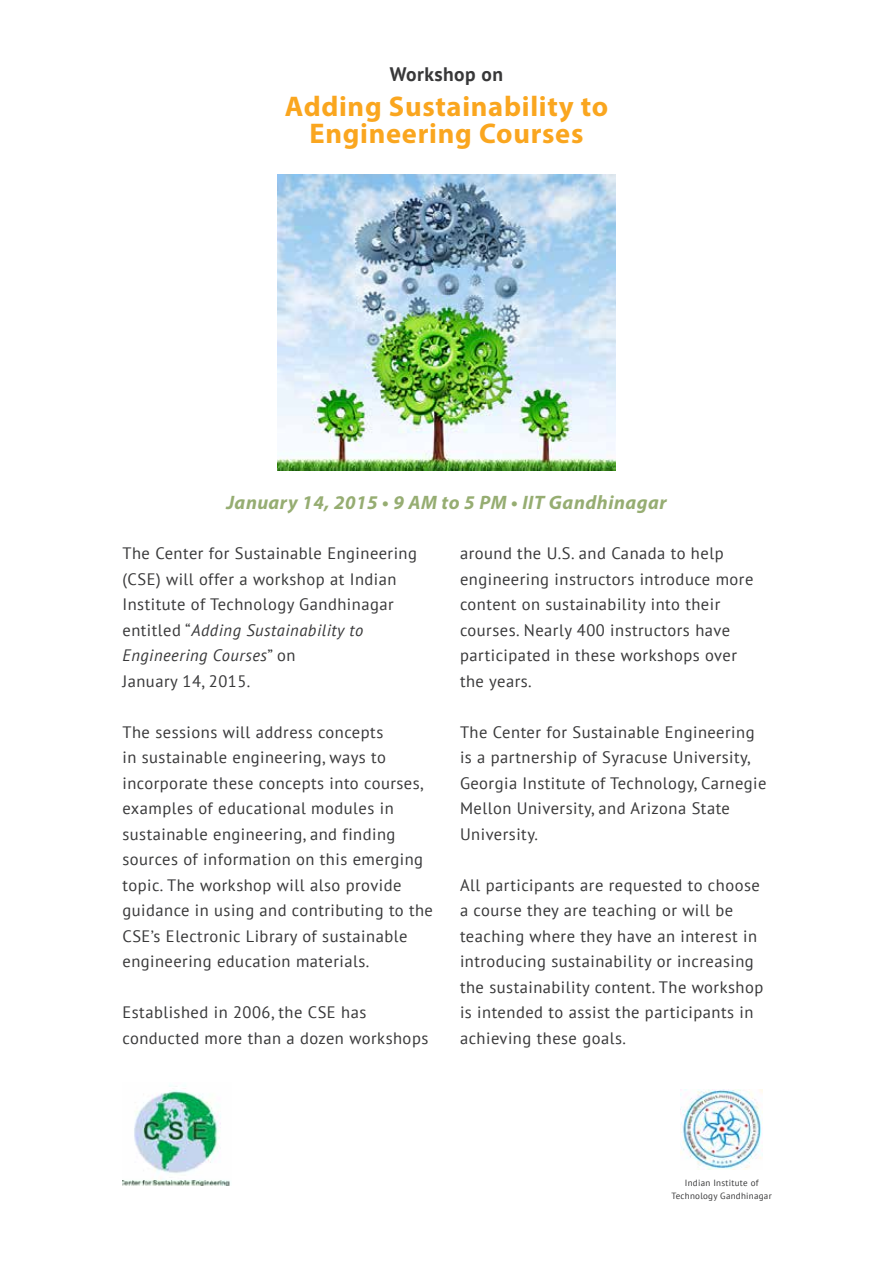
<style>
.page{position:relative;width:893px;height:1263px;background:#fff}
.page>*{position:absolute;margin:0;border:0;box-sizing:border-box;transform-origin:0 0}
.t1{font:700 28.5px/27px "Myriad Pro";letter-spacing:.025em;color:#faa61f;text-align:center}
.t2{font:italic 700 19.5px "Myriad Pro";letter-spacing:.025em;color:#96ad72}
.t3{font:700 19.5px "PT Sans";letter-spacing:.025em;color:#383839}
.t4{font:16.5px/25.5px "PT Sans";letter-spacing:.03em;color:#383839}
.t5{font:9px/13.5px "PT Sans";letter-spacing:.03em;color:#383839;text-align:center}
.s1{font-style:italic}
</style>
<div class="page">
<img style="left:278px;top:174px;width:337px;height:297px">
<img style="left:122px;top:1085px;width:108px;height:100px">
<img style="left:681px;top:1090px;width:82px;height:79px">
<p class="t3" style="left:390px;top:62px;width:115px">Workshop on</p>
<h1 class="t1" style="left:285px;top:92px;width:325px">Adding Sustainability to<br>Engineering Courses</h1>
<p class="t2" style="left:226px;top:490px;width:442px">January 14, 2015 • 9 AM to 5 PM • IIT Gandhinagar</p>
<p class="t4" style="left:122px;top:540px;width:296px">The Center for Sustainable Engineering (CSE) will offer a workshop at Indian<br>Institute of Technology Gandhinagar entitled “<span class="s1">Adding Sustainability to<br>Engineering Courses</span>” on<br>January 14, 2015.</p>
<p class="t4" style="left:122px;top:719px;width:312px">The sessions will address concepts<br>in sustainable engineering, ways to incorporate these concepts into courses, examples of educational modules in sustainable engineering, and finding sources of information on this emerging topic. The workshop will also provide guidance in using and contributing to the CSE’s Electronic Library of sustainable engineering education materials.</p>
<p class="t4" style="left:122px;top:999px;width:307px">Established in 2006, the CSE has conducted more than a dozen workshops</p>
<p class="t4" style="left:460px;top:540px;width:295px">around the U.S. and Canada to help engineering instructors introduce more content on sustainability into their courses. Nearly 400 instructors have participated in these workshops over the years.</p>
<p class="t4" style="left:460px;top:719px;width:308px">The Center for Sustainable Engineering is a partnership of Syracuse University, Georgia Institute of Technology, Carnegie Mellon University, and Arizona State University.</p>
<p class="t4" style="left:460px;top:872px;width:305px">All participants are requested to choose a course they are teaching or will be teaching where they have an interest in introducing sustainability or increasing the sustainability content. The workshop is intended to assist the participants in achieving these goals.</p>
<p class="t5" style="left:672px;top:1176px;width:102px">Indian Institute of<br>Technology Gandhinagar</p>
</div>
